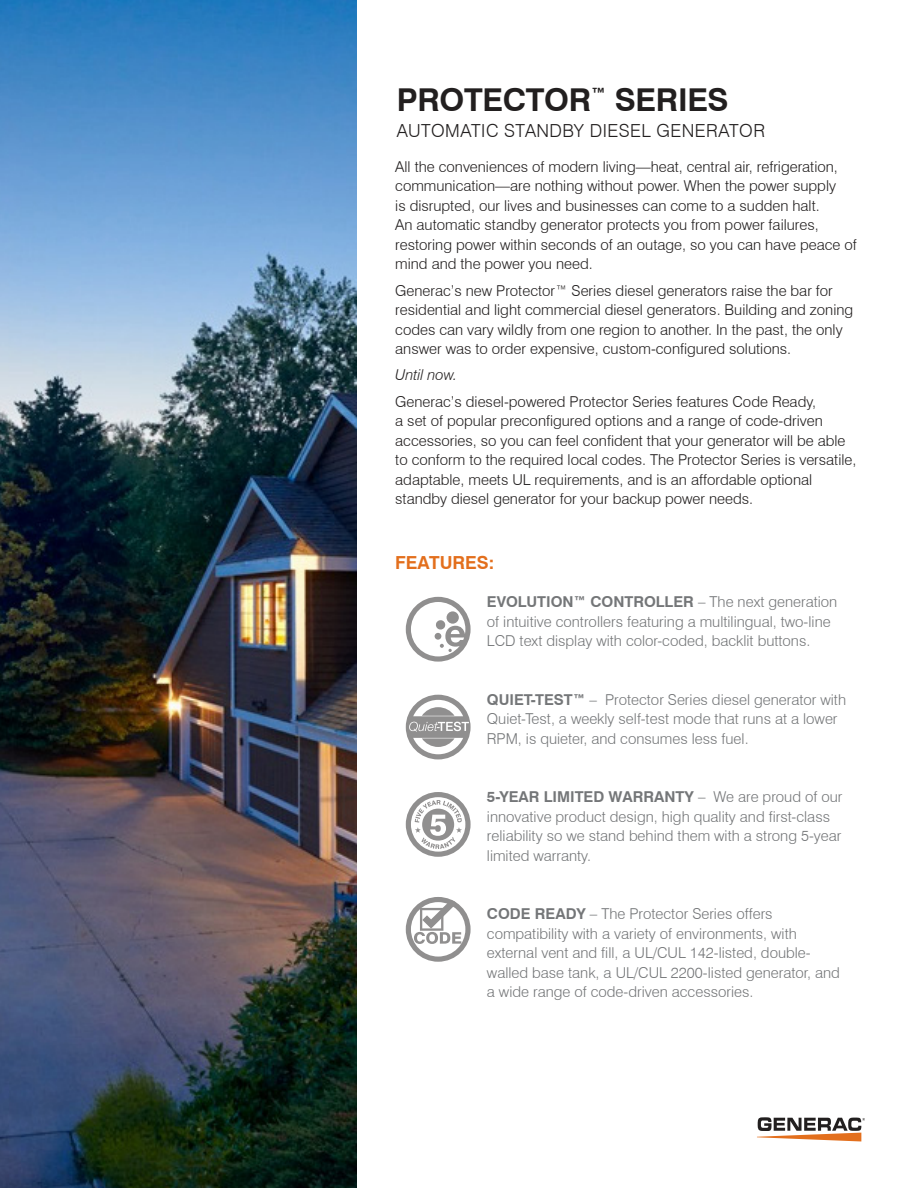
<style>
.page{position:relative;width:918px;height:1188px;background:#fff}
.page>*{position:absolute;margin:0;border:0;box-sizing:border-box;transform-origin:0 0}
.t1{font:700 31.5px "Swiss 721 BT";letter-spacing:-.01em;color:#221f1f}
.t2{font:300 18px "Swiss 721 BT";letter-spacing:.025em;color:#221f1f}
.t3{font:700 18px "Swiss 721 BT";color:#e36f1d}
.t4{font:300 15px/19.5px "Swiss 721 BT";color:#221f1f}
.t5{font:300 15px/19.5px "Swiss 721 BT";color:#747678}
.t6{font:italic 300 15px "Swiss 721 BT";color:#221f1f}
.s1{font-weight:700}
</style>
<div class="page">
<img style="left:0;top:0;width:356px;height:1188px">
<svg style="left:757px;top:1117px;width:108px;height:24px"></svg>
<svg style="left:406px;top:597px;width:65px;height:65px"></svg>
<svg style="left:447px;top:611px;width:12px;height:13px"></svg>
<svg style="left:406px;top:792px;width:65px;height:65px"></svg>
<svg style="left:406px;top:897px;width:65px;height:65px"></svg>
<svg style="left:406px;top:695px;width:65px;height:64px"></svg>
<h1 class="t1" style="left:397px;top:88px;width:333px">PROTECTOR<sup>™</sup> SERIES</h1>
<p class="t2" style="left:397px;top:124px;width:370px">AUTOMATIC STANDBY DIESEL GENERATOR</p>
<p class="t4" style="left:395px;top:158px;width:463px">All the conveniences of modern living—heat, central air, refrigeration, communication—are nothing without power. When the power supply<br>is disrupted, our lives and businesses can come to a sudden halt.<br>An automatic standby generator protects you from power failures, restoring power within seconds of an outage, so you can have peace of mind and the power you need.</p>
<p class="t4" style="left:395px;top:282px;width:459px">Generac’s new Protector™ Series diesel generators raise the bar for residential and light commercial diesel generators. Building and zoning codes can vary wildly from one region to another. In the past, the only answer was to order expensive, custom-configured solutions.</p>
<p class="t6" style="left:395px;top:370px;width:63px">Until now.</p>
<p class="t4" style="left:395px;top:393px;width:463px">Generac’s diesel-powered Protector Series features Code Ready,<br>a set of popular preconfigured options and a range of code-driven accessories, so you can feel confident that your generator will be able to conform to the required local codes. The Protector Series is versatile, adaptable, meets UL requirements, and is an affordable optional standby diesel generator for your backup power needs.</p>
<p class="t3" style="left:395px;top:556px;width:100px">FEATURES:</p>
<p class="t5" style="left:487px;top:593px;width:352px"><span class="s1">EVOLUTION™ CONTROLLER</span> – The next generation of intuitive controllers featuring a multilingual, two-line<br>LCD text display with color-coded, backlit buttons.</p>
<p class="t5" style="left:487px;top:691px;width:361px"><span class="s1">QUIET-TEST™</span> – Protector Series diesel generator with<br>Quiet-Test, a weekly self-test mode that runs at a lower<br>RPM, is quieter, and consumes less fuel.</p>
<p class="t5" style="left:487px;top:788px;width:357px"><span class="s1">5-YEAR LIMITED WARRANTY</span> – We are proud of our innovative product design, high quality and first-class reliability so we stand behind them with a strong 5-year limited warranty.</p>
<p class="t5" style="left:487px;top:905px;width:354px"><span class="s1">CODE READY</span> – The Protector Series offers compatibility with a variety of environments, with external vent and fill, a UL/CUL 142-listed, double&shy;walled base tank, a UL/CUL 2200-listed generator, and a wide range of code-driven accessories.</p>
</div>
